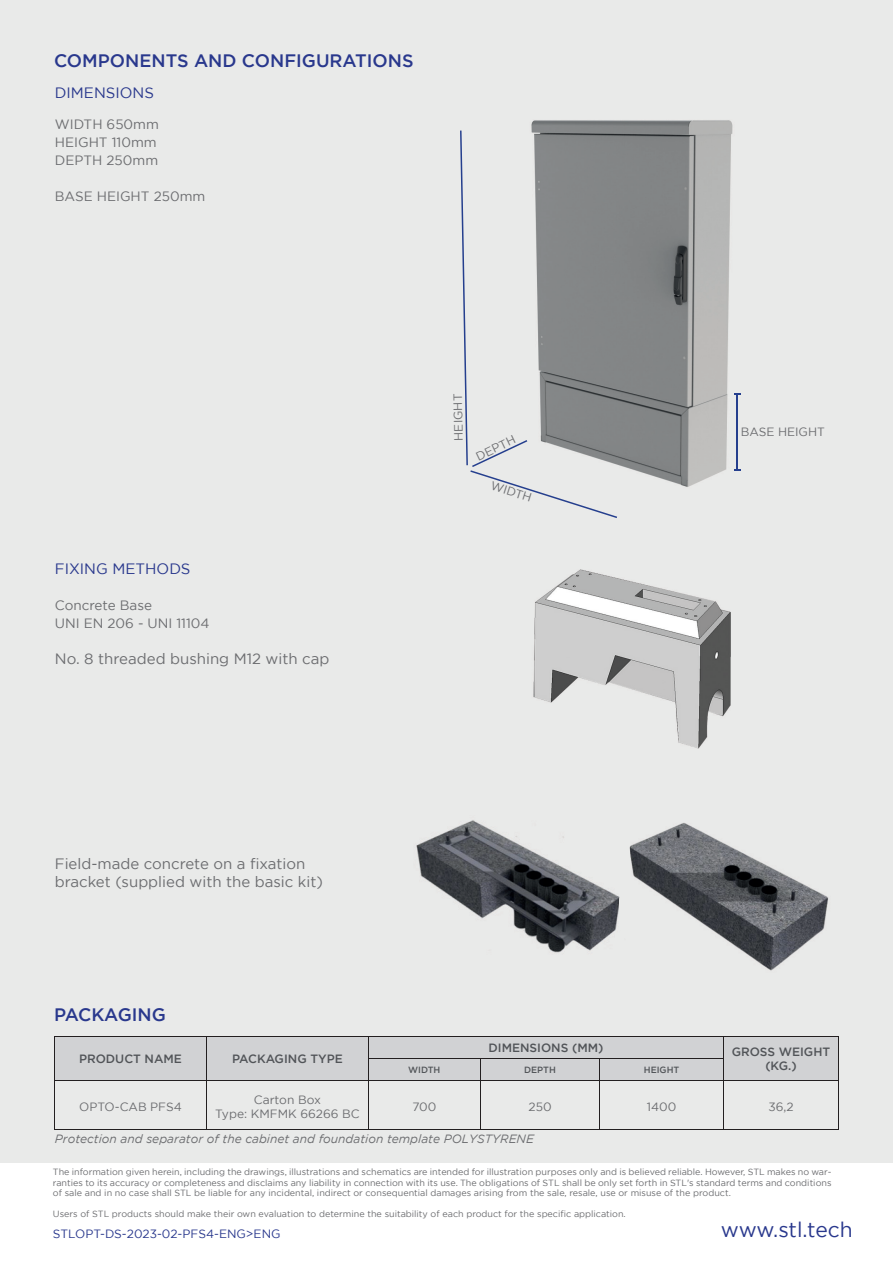
<style>
.page{position:relative;width:893px;height:1263px;background:#fff}
.page>*{position:absolute;margin:0;border:0;box-sizing:border-box;transform-origin:0 0}
.t1{font:21px "Gotham";letter-spacing:-.01em;color:#29388d}
.t2{font:500 18px "Gotham";color:#29388d}
.t3{font:15px/18px "Gotham";color:#6c6d70}
.t4{font:15px "Gotham";color:#29388d}
.t5{font:13.5px/18px "Gotham";color:#6c6d70}
.t6{font:12px/14.4px "Gotham";color:#6c6d70;text-align:center}
.t7{font:italic 12px "Gotham";color:#6c6d70}
.t8{font:500 12px "Gotham";color:#515458}
.t9{font:12px "Gotham";color:#29388d}
.t10{font:9px/10.5px "Gotham";color:#6c6d70;text-align:justify}
.t11{font:500 9px "Gotham";color:#515458}
</style>
<div class="page">
<div style="left:0;top:0;width:893px;height:1163px;background:#e9eae9"></div>
<hr style="left:54px;top:1036px;width:153px;height:1px;background:#231f20">
<hr style="left:207px;top:1036px;width:161px;height:1px;background:#231f20">
<hr style="left:368px;top:1036px;width:112px;height:1px;background:#231f20">
<hr style="left:480px;top:1036px;width:120px;height:1px;background:#231f20">
<hr style="left:600px;top:1036px;width:124px;height:1px;background:#231f20">
<hr style="left:724px;top:1036px;width:115px;height:1px;background:#231f20">
<div style="left:54px;top:1037px;width:785px;height:43px;background:#d1d2d4"></div>
<hr style="left:54px;top:1080px;width:153px;height:1px;background:#231f20">
<hr style="left:54px;top:1081px;width:1px;height:48px;background:#231f20">
<hr style="left:207px;top:1080px;width:161px;height:1px;background:#231f20">
<hr style="left:206px;top:1081px;width:1px;height:48px;background:#231f20">
<hr style="left:368px;top:1080px;width:112px;height:1px;background:#231f20">
<hr style="left:368px;top:1081px;width:1px;height:48px;background:#231f20">
<hr style="left:480px;top:1080px;width:120px;height:1px;background:#231f20">
<hr style="left:480px;top:1081px;width:1px;height:48px;background:#231f20">
<hr style="left:600px;top:1080px;width:124px;height:1px;background:#231f20">
<hr style="left:599px;top:1081px;width:1px;height:48px;background:#231f20">
<hr style="left:724px;top:1080px;width:115px;height:1px;background:#231f20">
<hr style="left:723px;top:1081px;width:1px;height:48px;background:#231f20">
<hr style="left:838px;top:1081px;width:1px;height:48px;background:#231f20">
<hr style="left:54px;top:1129px;width:153px;height:1px;background:#231f20">
<hr style="left:207px;top:1129px;width:161px;height:1px;background:#231f20">
<hr style="left:368px;top:1129px;width:112px;height:1px;background:#231f20">
<hr style="left:480px;top:1129px;width:120px;height:1px;background:#231f20">
<hr style="left:600px;top:1129px;width:124px;height:1px;background:#231f20">
<hr style="left:724px;top:1129px;width:115px;height:1px;background:#231f20">
<img style="left:531px;top:120px;width:206px;height:367px">
<img style="left:533px;top:569px;width:198px;height:180px">
<img style="left:629px;top:823px;width:200px;height:148px">
<img style="left:416px;top:820px;width:204px;height:133px">
<svg style="left:460px;top:131px;width:157px;height:387px"></svg>
<hr style="left:737px;top:394px;width:1px;height:76px;background:#253f8e">
<svg style="left:734px;top:393px;width:7px;height:2px"></svg>
<svg style="left:734px;top:469px;width:7px;height:2px"></svg>
<h2 class="t2" style="left:54px;top:51px;width:361px">COMPONENTS AND CONFIGURATIONS</h2>
<h3 class="t4" style="left:55px;top:84px;width:101px">DIMENSIONS</h3>
<h3 class="t5" style="left:55px;top:115px;width:106px">WIDTH 650mm<br>HEIGHT 110mm<br>DEPTH 250mm</h3>
<h3 class="t5" style="left:55px;top:187px;width:152px">BASE HEIGHT 250mm</h3>
<h3 class="t4" style="left:55px;top:560px;width:137px">FIXING METHODS</h3>
<h3 class="t5" style="left:55px;top:596px;width:156px">Concrete Base<br>UNI EN 206 - UNI 11104</h3>
<h3 class="t3" style="left:55px;top:650px;width:276px">No. 8 threaded bushing M12 with cap</h3>
<h3 class="t6" style="left:451px;top:441px;width:48px;rotate:-91deg">HEIGHT</h3>
<h3 class="t6" style="left:473px;top:450px;width:44px;rotate:-26deg">DEPTH</h3>
<h3 class="t6" style="left:493px;top:478px;width:44px;rotate:17deg">WIDTH</h3>
<h3 class="t6" style="left:741px;top:424px;width:86px">BASE HEIGHT</h3>
<h3 class="t3" style="left:55px;top:855px;width:270px">Field-made concrete on a fixation bracket (supplied with the basic kit)</h3>
<h2 class="t2" style="left:54px;top:1004px;width:113px">PACKAGING</h2>
<h3 class="t8" style="left:79px;top:1052px;width:105px">PRODUCT NAME</h3>
<h3 class="t8" style="left:232px;top:1052px;width:112px">PACKAGING TYPE</h3>
<h3 class="t8" style="left:488px;top:1041px;width:116px">DIMENSIONS (MM)</h3>
<h3 class="t8" style="left:732px;top:1045px;width:100px">GROSS WEIGHT</h3>
<p class="t11" style="left:408px;top:1065px;width:34px">WIDTH</p>
<p class="t11" style="left:524px;top:1065px;width:33px">DEPTH</p>
<p class="t11" style="left:644px;top:1065px;width:37px">HEIGHT</p>
<h3 class="t8" style="left:765px;top:1059px;width:33px">(KG.)</h3>
<h3 class="t6" style="left:79px;top:1099px;width:104px">OPTO-CAB PFS4</h3>
<h3 class="t6" style="left:215px;top:1092px;width:146px">Carton Box<br>Type: KMFMK 66266 BC</h3>
<h3 class="t6" style="left:412px;top:1099px;width:26px">700</h3>
<h3 class="t6" style="left:528px;top:1099px;width:25px">250</h3>
<h3 class="t6" style="left:647px;top:1099px;width:31px">1400</h3>
<h3 class="t6" style="left:768px;top:1099px;width:27px">36,2</h3>
<h3 class="t7" style="left:55px;top:1132px;width:480px">Protection and separator of the cabinet and foundation template POLYSTYRENE</h3>
<p class="t10" style="left:53px;top:1167px;width:780px">The information given herein, including the drawings, illustrations and schematics are intended for illustration purposes only and is believed reliable. However, STL makes no war&shy;ranties to its accuracy or completeness and disclaims any liability in connection with its use. The obligations of STL shall be only set forth in STL's standard terms and conditions of sale and in no case shall STL be liable for any incidental, indirect or consequential damages arising from the sale, resale, use or misuse of the product.</p>
<p class="t10" style="left:53px;top:1209px;width:574px">Users of STL products should make their own evaluation to determine the suitability of each product for the specific application.</p>
<h1 class="t1" style="left:721px;top:1218px;width:133px">www.stl.tech</h1>
<h3 class="t9" style="left:53px;top:1227px;width:229px">STLOPT-DS-2023-02-PFS4-ENG&gt;ENG</h3>
</div>
